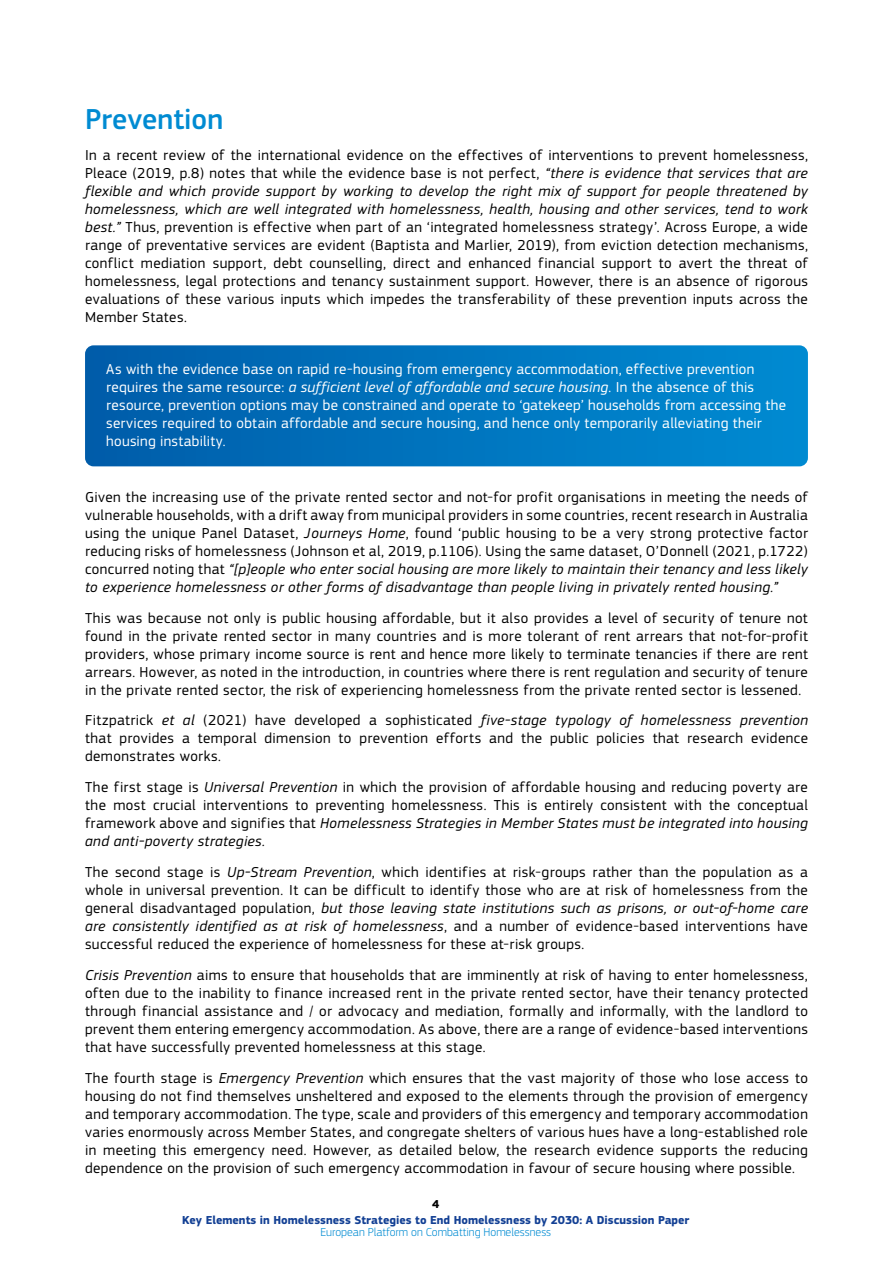
<style>
.page{position:relative;width:893px;height:1263px;background:#fff}
.page>*{position:absolute;margin:0;border:0;box-sizing:border-box;transform-origin:0 0}
._01_Title_1{font:500 30px "EC Square Sans Pro";color:#008bd2}
._00_BODY{font:15px/18px "EC Square Sans Pro";letter-spacing:.03em;color:#000;text-align:justify}
._00_Body_BOX{font:15px/18px "EC Square Sans Pro";letter-spacing:.02em;color:#fff}
.t1{font:700 12px "EC Square Sans Pro";color:#134094}
.t2{font:300 12px "EC Square Sans Pro";color:#008bd2}
.t3{font:700 12px "EC Square Sans Pro";color:#000}
.s1{font-style:italic}
</style>
<div class="page">
<svg style="left:85px;top:345px;width:723px;height:121px;background:#0074be"></svg>
<h1 class="_01_Title_1" style="left:85px;top:101px;width:140px">Prevention</h1>
<p class="_00_BODY" style="left:85px;top:146px;width:724px">In a recent review of the international evidence on the effectives of interventions to prevent homelessness, Pleace (2019, p.8) notes that while the evidence base is not perfect, <span class="s1">“there is evidence that services that are flexible and which provide support by working to develop the right mix of support for people threatened by homelessness, which are well integrated with homelessness, health, housing and other services, tend to work best.”</span> Thus, prevention is effective when part of an ‘integrated homelessness strategy’. Across Europe, a wide range of preventative services are evident (Baptista and Marlier, 2019), from eviction detection mechanisms, conflict mediation support, debt counselling, direct and enhanced financial support to avert the threat of homelessness, legal protections and tenancy sustainment support. However, there is an absence of rigorous evaluations of these various inputs which impedes the transferability of these prevention inputs across the Member States.</p>
<p class="_00_Body_BOX" style="left:106px;top:360px;width:681px">As with the evidence base on rapid re-housing from emergency accommodation, effective prevention requires the same resource: <span class="s1">a sufficient level of affordable and secure housing</span>. In the absence of this resource, prevention options may be constrained and operate to ‘gatekeep’ households from accessing the services required to obtain affordable and secure housing, and hence only temporarily alleviating their housing instability.</p>
<p class="_00_BODY" style="left:85px;top:488px;width:724px">Given the increasing use of the private rented sector and not-for profit organisations in meeting the needs of vulnerable households, with a drift away from municipal providers in some countries, recent research in Australia using the unique Panel Dataset, <span class="s1">Journeys Home</span>, found ‘public housing to be a very strong protective factor reducing risks of homelessness (Johnson et al, 2019, p.1106). Using the same dataset, O’Donnell (2021, p.1722) concurred noting that <span class="s1">“[p]eople who enter social housing are more likely to maintain their tenancy and less likely to experience homelessness or other forms of disadvantage than people living in privately rented housing.”</span></p>
<p class="_00_BODY" style="left:85px;top:609px;width:724px">This was because not only is public housing affordable, but it also provides a level of security of tenure not found in the private rented sector in many countries and is more tolerant of rent arrears that not-for-profit providers, whose primary income source is rent and hence more likely to terminate tenancies if there are rent arrears. However, as noted in the introduction, in countries where there is rent regulation and security of tenure in the private rented sector, the risk of experiencing homelessness from the private rented sector is lessened.</p>
<p class="_00_BODY" style="left:85px;top:711px;width:724px">Fitzpatrick <span class="s1">et al</span> (2021) have developed a sophisticated <span class="s1">five-stage typology of homelessness prevention </span>that provides a temporal dimension to prevention efforts and the public policies that research evidence demonstrates works.</p>
<p class="_00_BODY" style="left:85px;top:778px;width:724px">The first stage is <span class="s1">Universal Prevention</span> in which the provision of affordable housing and reducing poverty are the most crucial interventions to preventing homelessness. This is entirely consistent with the conceptual framework above and signifies that <span class="s1">Homelessness Strategies in Member States must be integrated into housing and anti-poverty strategies.</span></p>
<p class="_00_BODY" style="left:85px;top:863px;width:724px">The second stage is <span class="s1">Up-Stream Prevention</span>, which identifies at risk-groups rather than the population as a whole in universal prevention. It can be difficult to identify those who are at risk of homelessness from the general disadvantaged population, <span class="s1">but those leaving state institutions such as prisons, or out-of-home care are consistently identified as at risk of homelessness</span>, and a number of evidence-based interventions have successful reduced the experience of homelessness for these at-risk groups.</p>
<p class="_00_BODY" style="left:85px;top:966px;width:724px"><span class="s1">Crisis Prevention</span> aims to ensure that households that are imminently at risk of having to enter homelessness, often due to the inability to finance increased rent in the private rented sector, have their tenancy protected through financial assistance and / or advocacy and mediation, formally and informally, with the landlord to prevent them entering emergency accommodation. As above, there are a range of evidence-based interventions that have successfully prevented homelessness at this stage.</p>
<p class="_00_BODY" style="left:85px;top:1069px;width:724px">The fourth stage is <span class="s1">Emergency Prevention</span> which ensures that the vast majority of those who lose access to housing do not find themselves unsheltered and exposed to the elements through the provision of emergency and temporary accommodation. The type, scale and providers of this emergency and temporary accommodation varies enormously across Member States, and congregate shelters of various hues have a long-established role in meeting this emergency need. However, as detailed below, the research evidence supports the reducing dependence on the provision of such emergency accommodation in favour of secure housing where possible.</p>
<p class="t3" style="left:432px;top:1197px;width:9px">4</p>
<p class="t1" style="left:182px;top:1213px;width:509px">Key Elements in Homelessness Strategies to End Homelessness by 2030: A Discussion Paper</p>
<p class="t2" style="left:320px;top:1225px;width:232px">European Platform on Combatting Homelessness</p>
</div>
